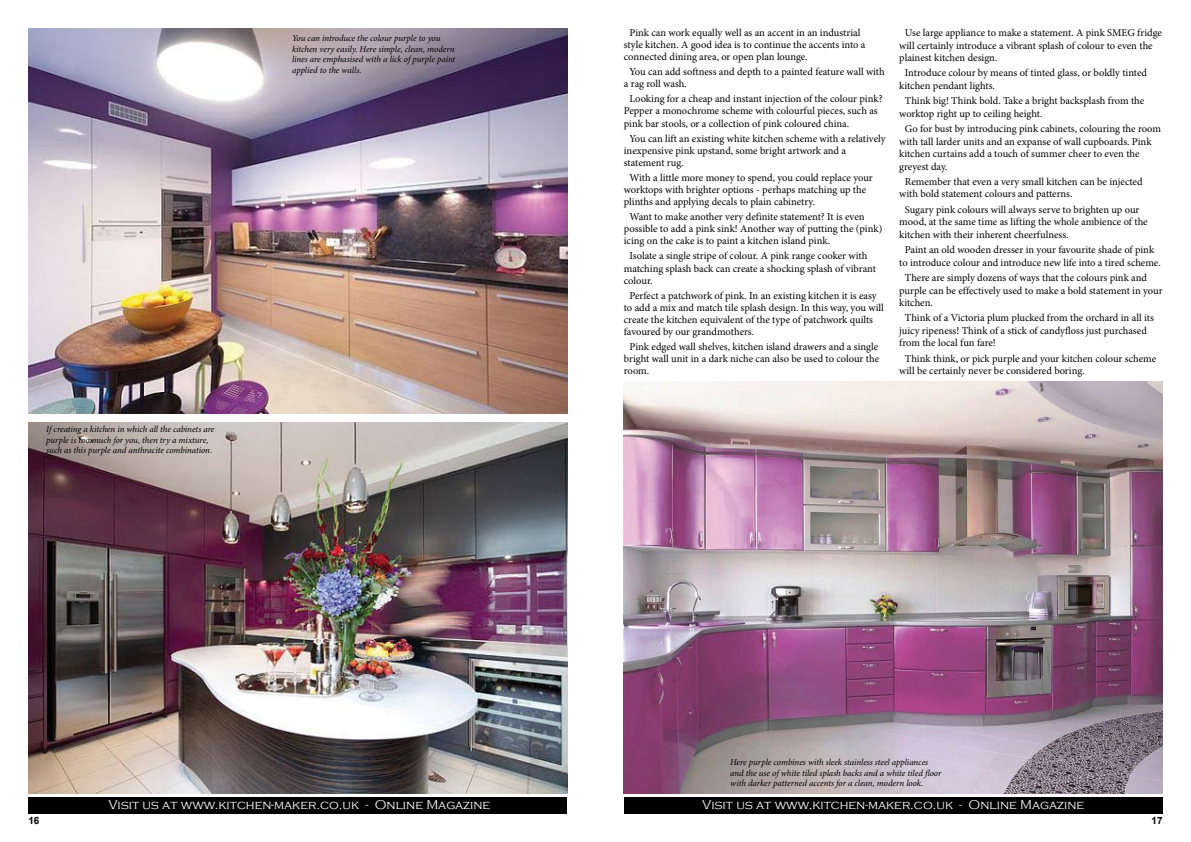
<style>
.page{position:relative;width:1191px;height:842px;background:#fff}
.page>*{position:absolute;margin:0;border:0;box-sizing:border-box;transform-origin:0 0}
.t1{font:300 13px "Copperplate Gothic";color:#fff}
.t2{font:10.5px/12.1px "Minion Pro";color:#000}
.t3{font:700 10px "Arial";color:#000}
.t4{font:italic 9px/10.5px "Minion Pro";letter-spacing:-.01em;color:#000}
</style>
<div class="page">
<div style="left:624px;top:797px;width:538px;height:17px;background:#000"></div>
<div style="left:28px;top:797px;width:539px;height:17px;background:#000"></div>
<img style="left:28px;top:423px;width:539px;height:371px">
<img style="left:28px;top:28px;width:539px;height:386px">
<img style="left:624px;top:381px;width:538px;height:413px">
<p class="t4" style="left:292px;top:33px;width:165px">You can introduce the colour purple to you kitchen very easily. Here simple, clean, modern lines are emphasised with a lick of purple paint applied to the walls.</p>
<p class="t4" style="left:46px;top:424px;width:170px">If creating a kitchen in which all the cabinets are purple is too much for you, then try a mixture, such as this purple and anthracite combination.</p>
<p class="t3" style="left:28px;top:813px;width:13px">16</p>
<p class="t1" style="left:108px;top:797px;width:383px">Visit us at www.kitchen-maker.co.uk - Online Magazine</p>
<p class="t2" style="left:624px;top:27px;width:243px;text-indent:6px">Pink can work equally well as an accent in an industrial style kitchen. A good idea is to continue the accents into a connected dining area, or open plan lounge.</p>
<p class="t2" style="left:624px;top:66px;width:262px;text-indent:6px">You can add softness and depth to a painted feature wall with a rag roll wash.</p>
<p class="t2" style="left:624px;top:93px;width:260px;text-indent:6px">Looking for a cheap and instant injection of the colour pink?<br>Pepper a monochrome scheme with colourful pieces, such as pink bar stools, or a collection of pink coloured china.</p>
<p class="t2" style="left:624px;top:132px;width:263px;text-indent:6px">You can lift an existing white kitchen scheme with a relatively inexpensive pink upstand, some bright artwork and a statement rug.</p>
<p class="t2" style="left:624px;top:171px;width:250px;text-indent:6px">With a little more money to spend, you could replace your worktops with brighter options - perhaps matching up the plinths and applying decals to plain cabinetry.</p>
<p class="t2" style="left:624px;top:211px;width:260px;text-indent:6px">Want to make another very definite statement? It is even possible to add a pink sink! Another way of putting the (pink) icing on the cake is to paint a kitchen island pink.</p>
<p class="t2" style="left:624px;top:250px;width:254px;text-indent:6px">Isolate a single stripe of colour. A pink range cooker with matching splash back can create a shocking splash of vibrant colour.</p>
<p class="t2" style="left:624px;top:289px;width:262px;text-indent:6px">Perfect a patchwork of pink. In an existing kitchen it is easy to add a mix and match tile splash design. In this way, you will create the kitchen equivalent of the type of patchwork quilts favoured by our grandmothers.</p>
<p class="t2" style="left:624px;top:341px;width:257px;text-align:justify;text-indent:6px">Pink edged wall shelves, kitchen island drawers and a single bright wall unit in a dark niche can also be used to colour the room.</p>
<p class="t2" style="left:899px;top:27px;width:264px;line-height:12.5px;text-indent:6px">Use large appliance to make a statement. A pink SMEG fridge will certainly introduce a vibrant splash of colour to even the plainest kitchen design.</p>
<p class="t2" style="left:899px;top:67px;width:249px;line-height:12.5px;text-indent:6px">Introduce colour by means of tinted glass, or boldly tinted kitchen pendant lights.</p>
<p class="t2" style="left:899px;top:95px;width:246px;line-height:12.5px;text-indent:6px">Think big! Think bold. Take a bright backsplash from the worktop right up to ceiling height.</p>
<p class="t2" style="left:899px;top:123px;width:263px;line-height:12.5px;text-indent:6px">Go for bust by introducing pink cabinets, colouring the room with tall larder units and an expanse of wall cupboards. Pink kitchen curtains add a touch of summer cheer to even the greyest day.</p>
<p class="t2" style="left:899px;top:175px;width:245px;line-height:12.5px;text-indent:6px">Remember that even a very small kitchen can be injected with bold statement colours and patterns.</p>
<p class="t2" style="left:899px;top:203px;width:250px;line-height:12.5px;text-indent:6px">Sugary pink colours will always serve to brighten up our mood, at the same time as lifting the whole ambience of the kitchen with their inherent cheerfulness.</p>
<p class="t2" style="left:899px;top:244px;width:263px;line-height:12.5px;text-align:center">Paint an old wooden dresser in your favourite shade of pink<br>to introduce colour and introduce new life into a tired scheme.</p>
<p class="t2" style="left:899px;top:271px;width:265px;line-height:12.5px;text-indent:6px">There are simply dozens of ways that the colours pink and purple can be effectively used to make a bold statement in your kitchen.</p>
<p class="t2" style="left:899px;top:312px;width:256px;line-height:12.5px;text-indent:6px">Think of a Victoria plum plucked from the orchard in all its juicy ripeness! Think of a stick of candyfloss just purchased from the local fun fare!</p>
<p class="t2" style="left:899px;top:352px;width:258px;line-height:12.5px;text-indent:6px">Think think, or pick purple and your kitchen colour scheme will be certainly never be considered boring.</p>
<p class="t4" style="left:730px;top:757px;width:213px">Here purple combines with sleek stainless steel appliances and the use of white tiled splash backs and a white tiled floor with darker patterned accents for a clean, modern look.</p>
<p class="t1" style="left:702px;top:797px;width:383px">Visit us at www.kitchen-maker.co.uk - Online Magazine</p>
<p class="t3" style="left:1151px;top:813px;width:13px">17</p>
</div>
